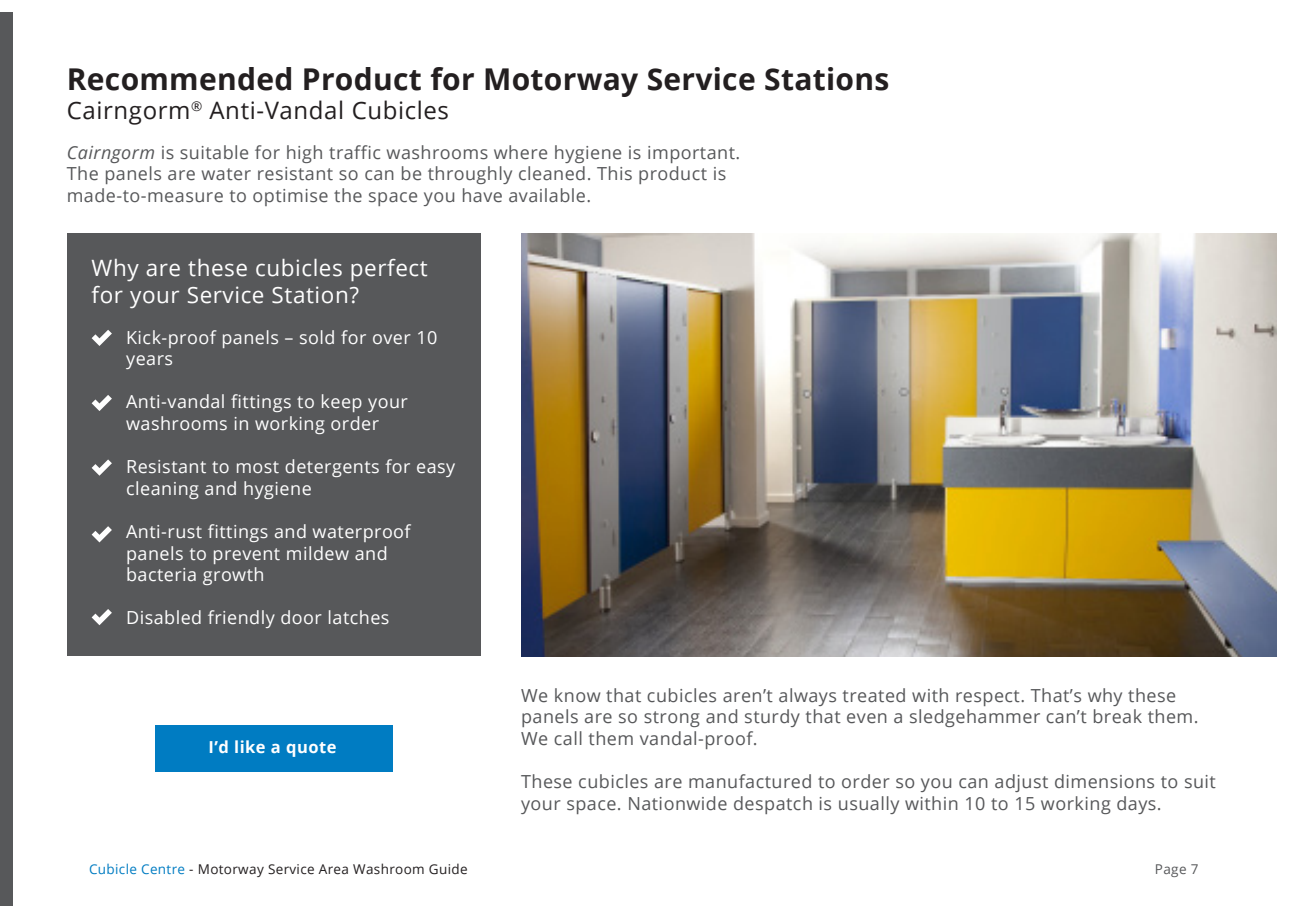
<style>
.page{position:relative;width:1289px;height:919px;background:#fff}
.page>*{position:absolute;margin:0;border:0;box-sizing:border-box;transform-origin:0 0}
.t1{font:700 30px "Open Sans";letter-spacing:.01em;color:#231f20}
.t2{font:24px "Open Sans";letter-spacing:.025em;color:#231f20}
.t3{font:22.5px/27px "Open Sans";letter-spacing:.025em;color:#fff}
.t4{font:18px/21.6px "Open Sans";letter-spacing:.025em;color:#57585a}
.t5{font:18px/21.6px "Open Sans";letter-spacing:.025em;color:#fff}
.t6{font:700 16.5px "Open Sans";letter-spacing:.03em;color:#fff}
.t7{font:13.5px "Open Sans";letter-spacing:.025em;color:#231f20}
.t8{font:13.5px "Open Sans";color:#57585a}
.s1{font-style:italic}
.s2{color:#007cc2}
</style>
<div class="page">
<div style="left:0;top:13px;width:13px;height:893px;background:#57585a"></div>
<img style="left:521px;top:234px;width:755px;height:422px">
<div style="left:67px;top:234px;width:413px;height:422px;background:#57585a"></div>
<svg style="left:92px;top:330px;width:20px;height:16px"></svg>
<svg style="left:92px;top:395px;width:20px;height:16px"></svg>
<svg style="left:92px;top:459px;width:20px;height:16px"></svg>
<svg style="left:92px;top:526px;width:20px;height:16px"></svg>
<svg style="left:92px;top:609px;width:20px;height:16px"></svg>
<div style="left:155px;top:725px;width:237px;height:46px;background:#007cc2"></div>
<p class="t1" style="left:67px;top:58px;width:824px">Recommended Product for Motorway Service Stations</p>
<p class="t2" style="left:67px;top:93px;width:384px">Cairngorm<sup>®</sup> Anti-Vandal Cubicles</p>
<p class="t4" style="left:67px;top:141px;width:675px"><span class="s1">Cairngorm</span> is suitable for high traffic washrooms where hygiene is important.<br>The panels are water resistant so can be throughly cleaned. This product is made-to-measure to optimise the space you have available.</p>
<p class="t3" style="left:92px;top:254px;width:338px">Why are these cubicles perfect for your Service Station?</p>
<p class="t5" style="left:126px;top:326px;width:313px">Kick-proof panels – sold for over 10 years</p>
<p class="t5" style="left:126px;top:390px;width:283px">Anti-vandal fittings to keep your washrooms in working order</p>
<p class="t5" style="left:126px;top:455px;width:331px">Resistant to most detergents for easy cleaning and hygiene</p>
<p class="t5" style="left:126px;top:520px;width:286px">Anti-rust fittings and waterproof panels to prevent mildew and bacteria growth</p>
<p class="t5" style="left:126px;top:606px;width:265px">Disabled friendly door latches</p>
<p class="t6" style="left:208px;top:735px;width:130px">I’d like a quote</p>
<p class="t7" style="left:89px;top:859px;width:380px"><span class="s2">Cubicle Centre</span> - Motorway Service Area Washroom Guide</p>
<p class="t4" style="left:521px;top:683px;width:679px">We know that cubicles aren’t always treated with respect. That’s why these panels are so strong and sturdy that even a sledgehammer can’t break them.<br>We call them vandal-proof.</p>
<p class="t4" style="left:521px;top:770px;width:696px">These cubicles are manufactured to order so you can adjust dimensions to suit your space. Nationwide despatch is usually within 10 to 15 working days.</p>
<p class="t8" style="left:1154px;top:859px;width:45px">Page 7</p>
</div>
